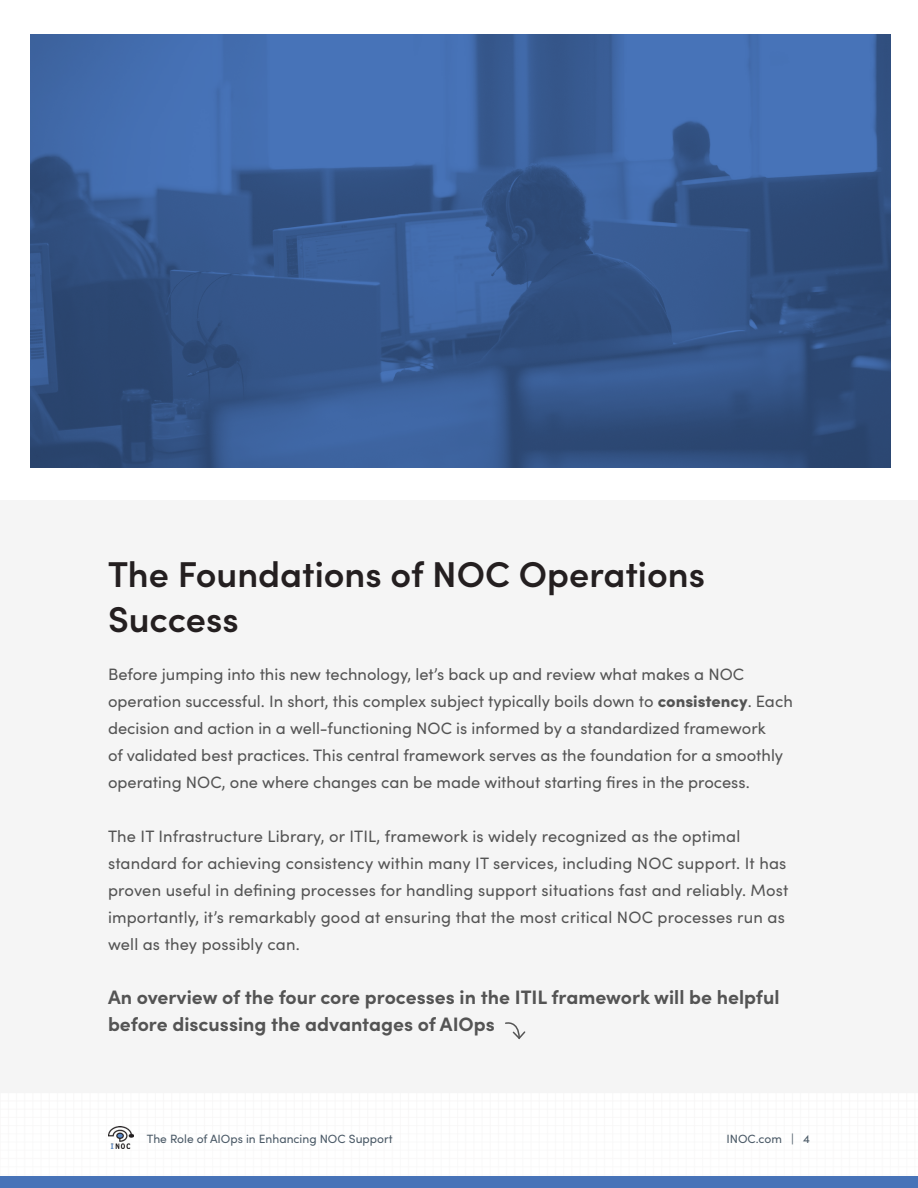
<style>
.page{position:relative;width:918px;height:1188px;background:#fff}
.page>*{position:absolute;margin:0;border:0;box-sizing:border-box;transform-origin:0 0}
.t1{font:600 36px/45px "Sofia Pro";color:#241f20}
.t2{font:700 19.5px/27px "Sofia Pro";color:#545454}
.t3{font:16.5px/27px "Sofia Pro";color:#545454}
.t4{font:12px "Sofia Pro";color:#4a5966}
.s1{font-weight:900}
</style>
<div class="page">
<div style="left:0;top:1176px;width:918px;height:12px;background:#4773b8"></div>
<img style="left:108px;top:1127px;width:26px;height:22px">
<div style="left:0;top:500px;width:918px;height:593px;background:#f5f5f5"></div>
<svg style="left:505px;top:1022px;width:21px;height:18px"></svg>
<img style="left:31px;top:34px;width:860px;height:434px">
<h2 class="t1" style="left:108px;top:550px;width:599px">The Foundations of NOC Operations<br>Success</h2>
<p class="t3" style="left:108px;top:660px;width:686px">Before jumping into this new technology, let’s back up and review what makes a NOC operation successful. In short, this complex subject typically boils down to <span class="s1">consistency</span>. Each decision and action in a well-functioning NOC is informed by a standardized framework<br>of validated best practices. This central framework serves as the foundation for a smoothly operating NOC, one where changes can be made without starting fires in the process.</p>
<p class="t3" style="left:108px;top:822px;width:682px">The IT Infrastructure Library, or ITIL, framework is widely recognized as the optimal standard for achieving consistency within many IT services, including NOC support. It has proven useful in defining processes for handling support situations fast and reliably. Most importantly, it’s remarkably good at ensuring that the most critical NOC processes run as well as they possibly can.</p>
<p class="t2" style="left:108px;top:983px;width:673px">An overview of the four core processes in the ITIL framework will be helpful before discussing the advantages of AIOps</p>
<p class="t4" style="left:147px;top:1130px;width:247px">The Role of AIOps in Enhancing NOC Support</p>
<p class="t4" style="left:726px;top:1130px;width:85px">INOC.com | 4</p>
</div>
